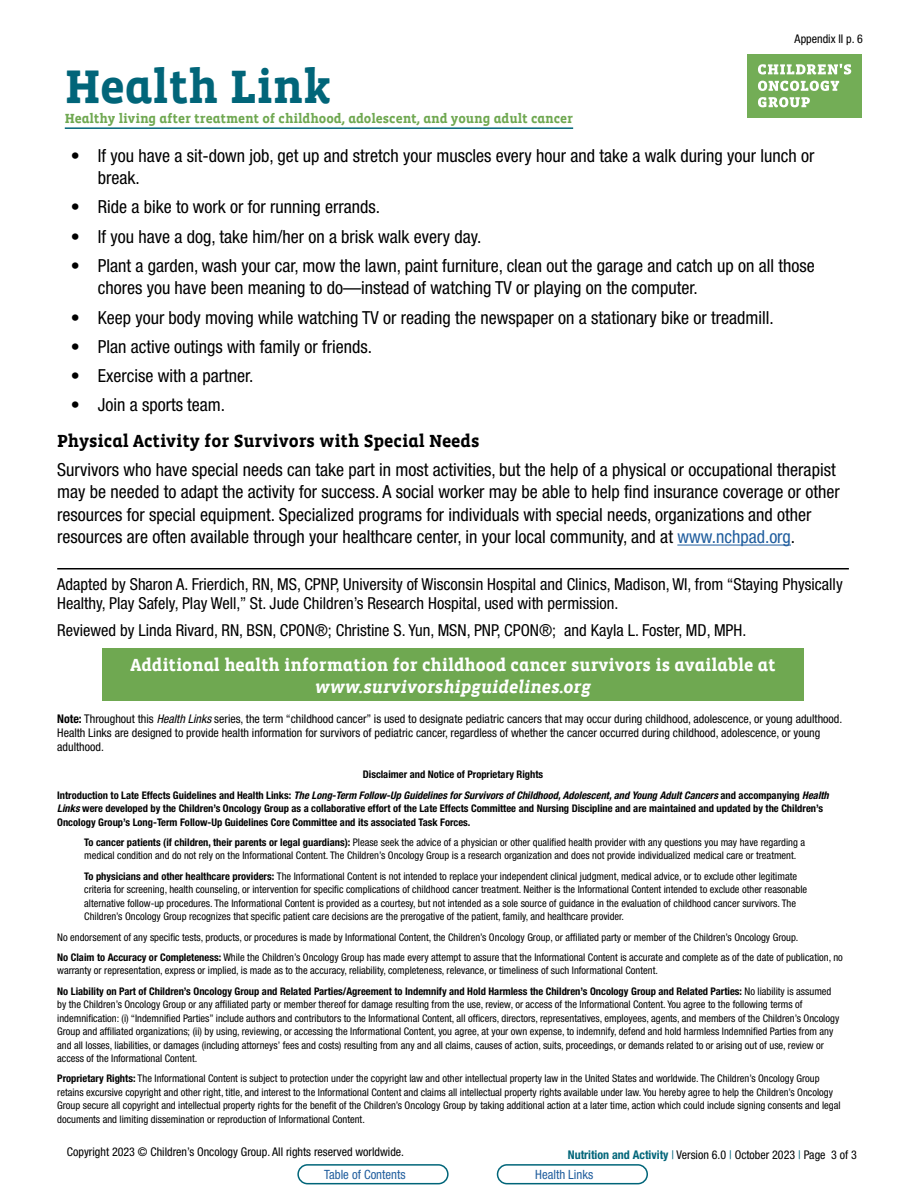
<style>
.page{position:relative;width:918px;height:1188px;background:#fff}
.page>*{position:absolute;margin:0;border:0;box-sizing:border-box;transform-origin:0 0}
.t1{font:700 48px "Vista Slab Alt";color:#016579}
.t2{font:condensed 18px/22.5px "Helvetica Neue LT Std";color:#000}
.t3{font:700 18px "Vista Slab Alt";color:#fff}
.t4{font:700 18px "Vista Slab Alt";color:#000}
.t5{font:italic 700 18px "Vista Slab";color:#fff}
.t6{font:condensed 16.5px/19.5px "Helvetica Neue LT Std";color:#000}
.t7{font:700 13.5px "Vista Slab Alt";color:#6fa851}
.t8{font:condensed 12.75px "Helvetica Neue LT Std";color:#215e9e}
.t9{font:condensed 12px/14.4px "Helvetica Neue LT Std";color:#000}
.t10{font:condensed 10.5px/13.5px "Helvetica Neue LT Std";color:#000}
.t11{font:700 condensed 10.5px/20.2px "Helvetica Neue LT Std";color:#000}
.s1{color:#215e9e}
.s2{font-weight:700}
.s3{font-style:italic}
.s4{font-weight:700;color:#016579}
.s5{color:#016579}
</style>
<div class="page">
<hr style="left:65px;top:127px;width:508px;height:2px;background:#016579">
<div style="left:747px;top:54px;width:115px;height:63px;background:#73ad56"></div>
<svg style="left:758px;top:81px;width:81px;height:10px"></svg>
<svg style="left:758px;top:97px;width:52px;height:10px"></svg>
<svg style="left:758px;top:64px;width:93px;height:11px"></svg>
<div style="left:297px;top:1164px;width:152px;height:20px;border:2px solid #006579;border-radius:9px"></div>
<div style="left:497px;top:1164px;width:151px;height:20px;border:2px solid #006579;border-radius:9px"></div>
<hr style="left:677px;top:545px;width:114px;height:1px;background:#215e9e">
<hr style="left:57px;top:568px;width:792px;height:2px;background:#000">
<div style="left:102px;top:648px;width:702px;height:53px;background:#6fa851"></div>
<h1 class="t1" style="left:65px;top:62px;width:268px">Health Link</h1>
<p class="t7" style="left:65px;top:111px;width:510px">Healthy living after treatment of childhood, adolescent, and young adult cancer</p>
<p class="t9" style="left:795px;top:32px;width:70px">Appendix II p. 6</p>
<h2 class="t2" style="left:98px;top:144px;width:718px;text-indent:-27px">• If you have a sit-down job, get up and stretch your muscles every hour and take a walk during your lunch or break.</h2>
<h2 class="t2" style="left:71px;top:196px;width:311px">• Ride a bike to work or for running errands.</h2>
<h2 class="t2" style="left:71px;top:225px;width:412px">• If you have a dog, take him/her on a brisk walk every day.</h2>
<h2 class="t2" style="left:98px;top:254px;width:719px;text-indent:-27px">• Plant a garden, wash your car, mow the lawn, paint furniture, clean out the garage and catch up on all those chores you have been meaning to do—instead of watching TV or playing on the computer.</h2>
<h2 class="t2" style="left:71px;top:306px;width:705px">• Keep your body moving while watching TV or reading the newspaper on a stationary bike or treadmill.</h2>
<h2 class="t2" style="left:71px;top:335px;width:303px">• Plan active outings with family or friends.</h2>
<h2 class="t2" style="left:71px;top:364px;width:184px">• Exercise with a partner.</h2>
<h2 class="t2" style="left:71px;top:394px;width:156px">• Join a sports team.</h2>
<h2 class="t4" style="left:57px;top:431px;width:424px">Physical Activity for Survivors with Special Needs</h2>
<p class="t2" style="left:57px;top:458px;width:784px">Survivors who have special needs can take part in most activities, but the help of a physical or occupational therapist may be needed to adapt the activity for success. A social worker may be able to help find insurance coverage or other resources for special equipment. Specialized programs for individuals with special needs, organizations and other resources are often available through your healthcare center, in your local community, and at <span class="s1">www.nchpad.org</span>.</p>
<h3 class="t6" style="left:57px;top:574px;width:787px">Adapted by Sharon A. Frierdich, RN, MS, CPNP, University of Wisconsin Hospital and Clinics, Madison, WI, from “Staying Physically<br>Healthy, Play Safely, Play Well,” St. Jude Children’s Research Hospital, used with permission.</h3>
<h3 class="t6" style="left:57px;top:620px;width:691px">Reviewed by Linda Rivard, RN, BSN, CPON®; Christine S. Yun, MSN, PNP, CPON®; and Kayla L. Foster, MD, MPH.</h3>
<h2 class="t3" style="left:131px;top:656px;width:647px">Additional health information for childhood cancer survivors is available at</h2>
<h2 class="t5" style="left:315px;top:678px;width:277px">www.survivorshipguidelines.org</h2>
<p class="t9" style="left:57px;top:711px;width:787px"><span class="s2">Note:</span> Throughout this <span class="s3">Health Links</span> series, the term “childhood cancer” is used to designate pediatric cancers that may occur during childhood, adolescence, or young adulthood.<br>Health Links are designed to provide health information for survivors of pediatric cancer, regardless of whether the cancer occurred during childhood, adolescence, or young adulthood.</p>
<p class="t11" style="left:57px;top:764px;width:773px;text-indent:306px">Disclaimer and Notice of Proprietary Rights<br>Introduction to Late Effects Guidelines and Health Links: <span class="s3">The Long-Term Follow-Up Guidelines for Survivors of Childhood, Adolescent, and Young Adult Cancers</span> and accompanying <span class="s3">Health</span></p>
<p class="t11" style="left:57px;top:802px;width:767px;line-height:13.5px"><span class="s3">Links</span> were developed by the Children’s Oncology Group as a collaborative effort of the Late Effects Committee and Nursing Discipline and are maintained and updated by the Children’s<br>Oncology Group’s Long-Term Follow-Up Guidelines Core Committee and its associated Task Forces.</p>
<p class="t10" style="left:84px;top:835px;width:722px"><span class="s2">To cancer patients (if children, their parents or legal guardians):</span> Please seek the advice of a physician or other qualified health provider with any questions you may have regarding a medical condition and do not rely on the Informational Content. The Children’s Oncology Group is a research organization and does not provide individualized medical care or treatment.</p>
<p class="t10" style="left:84px;top:869px;width:724px"><span class="s2">To physicians and other healthcare providers:</span> The Informational Content is not intended to replace your independent clinical judgment, medical advice, or to exclude other legitimate criteria for screening, health counseling, or intervention for specific complications of childhood cancer treatment. Neither is the Informational Content intended to exclude other reasonable alternative follow-up procedures. The Informational Content is provided as a courtesy, but not intended as a sole source of guidance in the evaluation of childhood cancer survivors. The Children’s Oncology Group recognizes that specific patient care decisions are the prerogative of the patient, family, and healthcare provider.</p>
<p class="t10" style="left:57px;top:927px;width:787px;line-height:20.2px">No endorsement of any specific tests, products, or procedures is made by Informational Content, the Children’s Oncology Group, or affiliated party or member of the Children’s Oncology Group.<br><span class="s2">No Claim to Accuracy or Completeness:</span> While the Children’s Oncology Group has made every attempt to assure that the Informational Content is accurate and complete as of the date of publication, no</p>
<p class="t10" style="left:57px;top:960px;width:776px;line-height:20.2px">warranty or representation, express or implied, is made as to the accuracy, reliability, completeness, relevance, or timeliness of such Informational Content.<br><span class="s2">No Liability on Part of Children’s Oncology Group and Related Parties/Agreement to Indemnify and Hold Harmless the Children’s Oncology Group and Related Parties:</span> No liability is assumed</p>
<p class="t10" style="left:57px;top:997px;width:784px">by the Children’s Oncology Group or any affiliated party or member thereof for damage resulting from the use, review, or access of the Informational Content. You agree to the following terms of indemnification: (i) “Indemnified Parties” include authors and contributors to the Informational Content, all officers, directors, representatives, employees, agents, and members of the Children’s Oncology Group and affiliated organizations; (ii) by using, reviewing, or accessing the Informational Content, you agree, at your own expense, to indemnify, defend and hold harmless Indemnified Parties from any and all losses, liabilities, or damages (including attorneys’ fees and costs) resulting from any and all claims, causes of action, suits, proceedings, or demands related to or arising out of use, review or access of the Informational Content.</p>
<p class="t10" style="left:57px;top:1072px;width:785px"><span class="s2">Proprietary Rights:</span> The Informational Content is subject to protection under the copyright law and other intellectual property law in the United States and worldwide. The Children’s Oncology Group retains excursive copyright and other right, title, and interest to the Informational Content and claims all intellectual property rights available under law. You hereby agree to help the Children’s Oncology Group secure all copyright and intellectual property rights for the benefit of the Children’s Oncology Group by taking additional action at a later time, action which could include signing consents and legal documents and limiting dissemination or reproduction of Informational Content.</p>
<p class="t9" style="left:568px;top:1148px;width:291px"><span class="s4">Nutrition and Activity</span> <span class="s5">|</span> Version 6.0 <span class="s5">|</span> October 2023 <span class="s5">|</span> Page 3 of 3</p>
<p class="t9" style="left:67px;top:1145px;width:339px">Copyright 2023 © Children’s Oncology Group. All rights reserved worldwide.</p>
<p class="t8" style="left:324px;top:1167px;width:83px">Table of Contents</p>
<p class="t8" style="left:535px;top:1167px;width:60px">Health Links</p>
</div>
